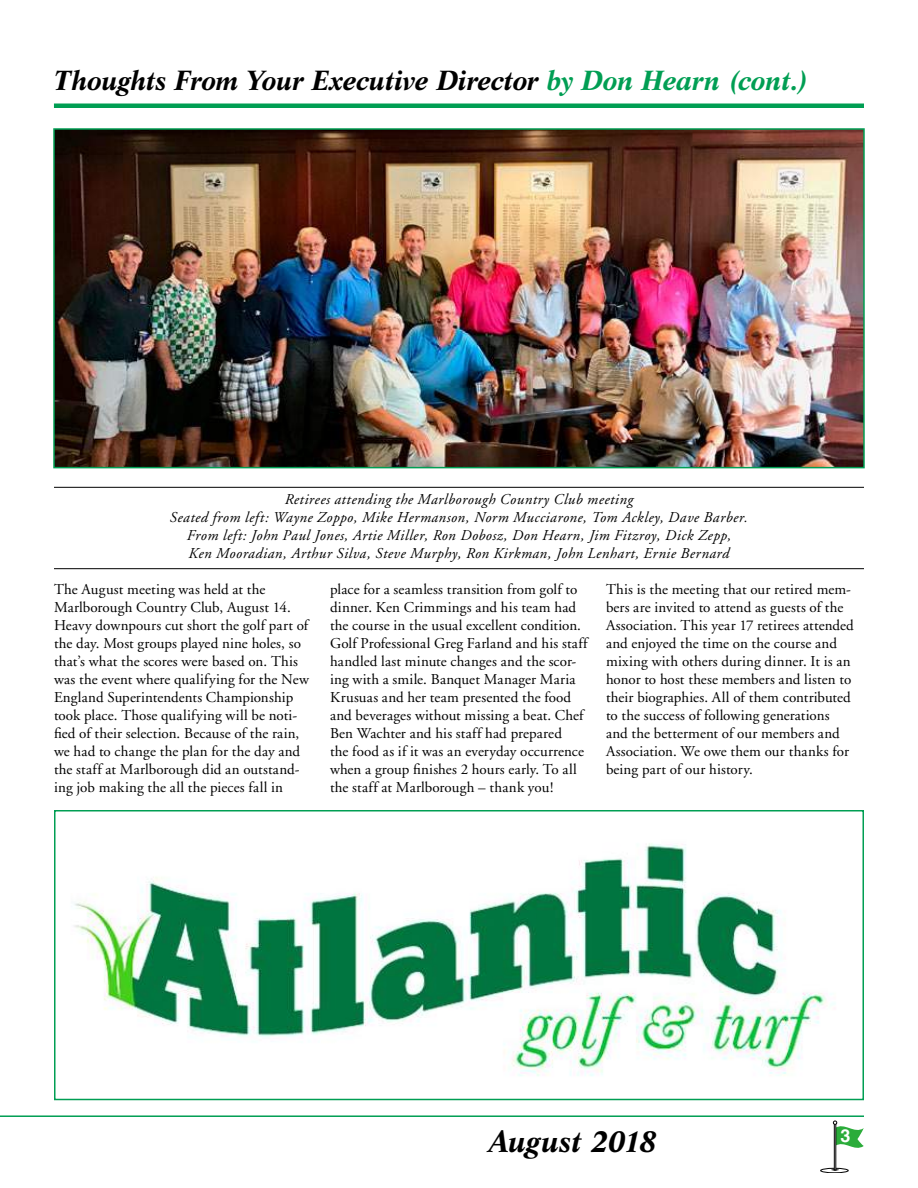
<style>
.page{position:relative;width:918px;height:1188px;background:#fff}
.page>*{position:absolute;margin:0;border:0;box-sizing:border-box;transform-origin:0 0}
.t1{font:italic 700 30px "Life BT";letter-spacing:-.01em;color:#000}
.t2{font:italic 700 27px "Life BT";letter-spacing:-.005em;color:#000}
.t3{font:700 18px "Helvetica LT Std";color:#fff}
.t4{font:15px/18px "Adobe Garamond";letter-spacing:.01em;color:#000}
.t5{font:italic 15px/18px "Adobe Garamond";letter-spacing:.035em;color:#000;text-align:center}
.s1{color:#009e53}
</style>
<div class="page">
<hr style="left:0;top:1115px;width:864px;height:2px;background:#009e53">
<div style="left:821px;top:1168px;width:27px;height:5px;border:1px solid #000;border-radius:50%"></div>
<svg style="left:831px;top:1169px;width:8px;height:2px"></svg>
<div style="left:834px;top:1123px;width:2px;height:47px;border:1px solid #000"></div>
<svg style="left:833px;top:1121px;width:31px;height:31px"></svg>
<img style="left:56px;top:131px;width:806px;height:334px">
<div style="left:53px;top:128px;width:812px;height:340px;border:2px solid #009e53"></div>
<hr style="left:54px;top:487px;width:810px;height:1px;background:#000">
<hr style="left:54px;top:568px;width:810px;height:1px;background:#000">
<img style="left:74px;top:843px;width:761px;height:233px">
<div style="left:54px;top:810px;width:810px;height:290px;border:2px solid #009e53"></div>
<hr style="left:54px;top:104px;width:810px;height:4px;background:#009e53">
<h2 class="t2" style="left:54px;top:62px;width:757px">Thoughts From Your Executive Director <span class="s1">by Don Hearn (cont.)</span></h2>
<p class="t5" style="left:170px;top:491px;width:580px">Retirees attending the Marlborough Country Club meeting<br>Seated from left: Wayne Zoppo, Mike Hermanson, Norm Mucciarone, Tom Ackley, Dave Barber.<br>From left: John Paul Jones, Artie Miller, Ron Dobosz, Don Hearn, Jim Fitzroy, Dick Zepp,<br>Ken Mooradian, Arthur Silva, Steve Murphy, Ron Kirkman, John Lenhart, Ernie Bernard</p>
<p class="t4" style="left:54px;top:581px;width:256px">The August meeting was held at the Marlborough Country Club, August 14.<br>Heavy downpours cut short the golf part of the day. Most groups played nine holes, so that’s what the scores were based on. This was the event where qualifying for the New England Superintendents Championship took place. Those qualifying will be noti&shy;fied of their selection. Because of the rain, we had to change the plan for the day and the staff at Marlborough did an outstand&shy;ing job making the all the pieces fall in</p>
<p class="t4" style="left:330px;top:581px;width:259px">place for a seamless transition from golf to dinner. Ken Crimmings and his team had the course in the usual excellent condition.<br>Golf Professional Greg Farland and his staff handled last minute changes and the scor&shy;ing with a smile. Banquet Manager Maria Krusuas and her team presented the food and beverages without missing a beat. Chef Ben Wachter and his staff had prepared<br>the food as if it was an everyday occurrence when a group finishes 2 hours early. To all the staff at Marlborough – thank you!</p>
<p class="t4" style="left:606px;top:581px;width:249px">This is the meeting that our retired mem&shy;bers are invited to attend as guests of the Association. This year 17 retirees attended and enjoyed the time on the course and mixing with others during dinner. It is an honor to host these members and listen to their biographies. All of them contributed to the success of following generations and the betterment of our members and Association. We owe them our thanks for being part of our history.</p>
<h1 class="t1" style="left:490px;top:1120px;width:169px">August 2018</h1>
<p class="t3" style="left:841px;top:1125px;width:12px">3</p>
</div>
